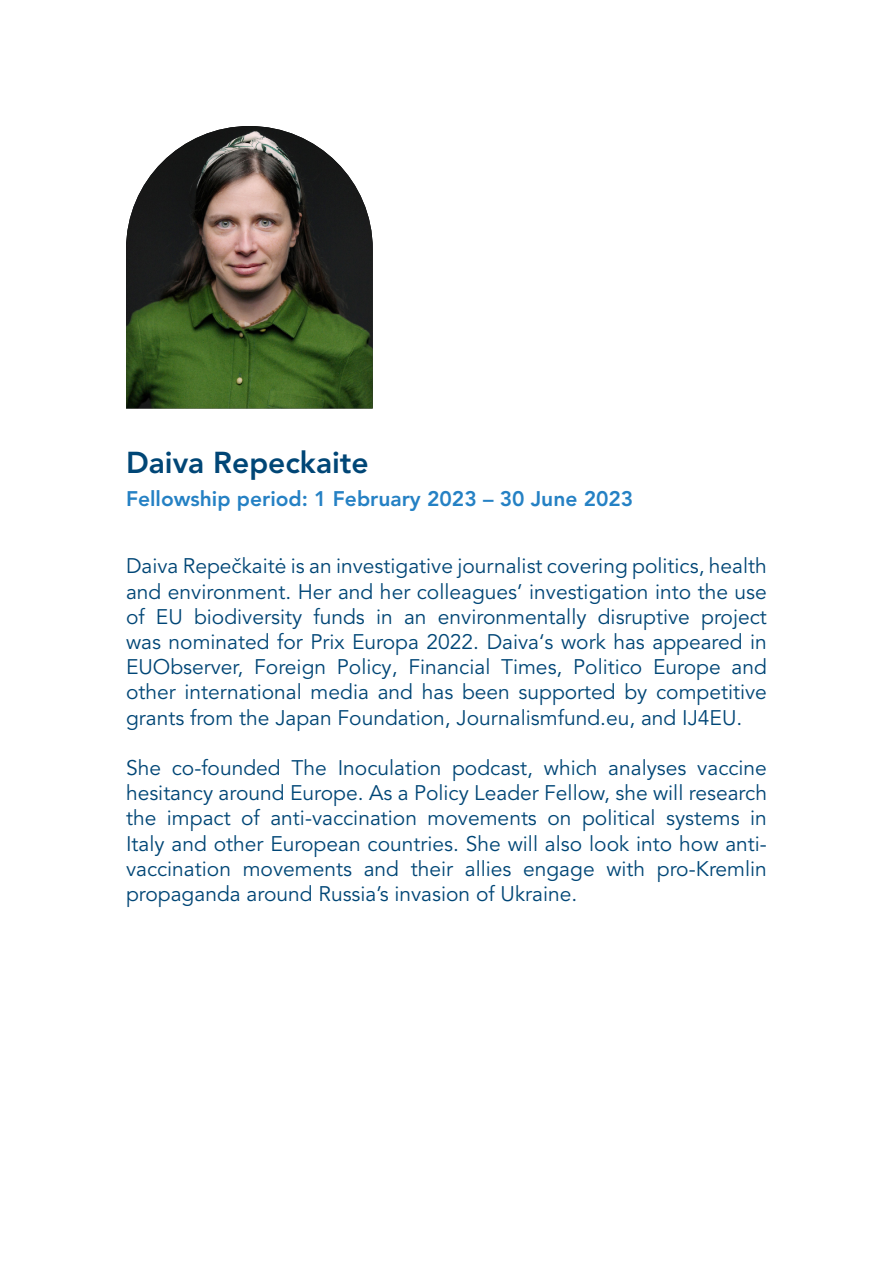
<style>
.page{position:relative;width:893px;height:1263px;background:#fff}
.page>*{position:absolute;margin:0;border:0;box-sizing:border-box;transform-origin:0 0}
.t1{font:800 30px "Avenir LT Pro";color:#004676}
.t2{font:21px/25.2px "Avenir LT Pro";color:#004676;text-align:justify}
.t3{font:800 21px "Avenir LT Pro";color:#2581c4}
</style>
<div class="page">
<img style="left:126px;top:126px;width:247px;height:282px">
<h1 class="t1" style="left:126px;top:444px;width:244px">Daiva Repeckaite</h1>
<p class="t3" style="left:126px;top:486px;width:509px">Fellowship period: 1 February 2023 – 30 June 2023</p>
<p class="t2" style="left:126px;top:554px;width:642px">Daiva Repečkaitė is an investigative journalist covering politics, health and environment. Her and her colleagues’ investigation into the use of EU biodiversity funds in an environmentally disruptive project was nominated for Prix Europa 2022. Daiva‘s work has appeared in EUObserver, Foreign Policy, Financial Times, Politico Europe and other international media and has been supported by competitive grants from the Japan Foundation, Journalismfund.eu, and IJ4EU.</p>
<p class="t2" style="left:126px;top:755px;width:642px">She co-founded The Inoculation podcast, which analyses vaccine hesitancy around Europe. As a Policy Leader Fellow, she will research the impact of anti-vaccination movements on political systems in Italy and other European countries. She will also look into how anti&shy;vaccination movements and their allies engage with pro-Kremlin propaganda around Russia’s invasion of Ukraine.</p>
</div>
